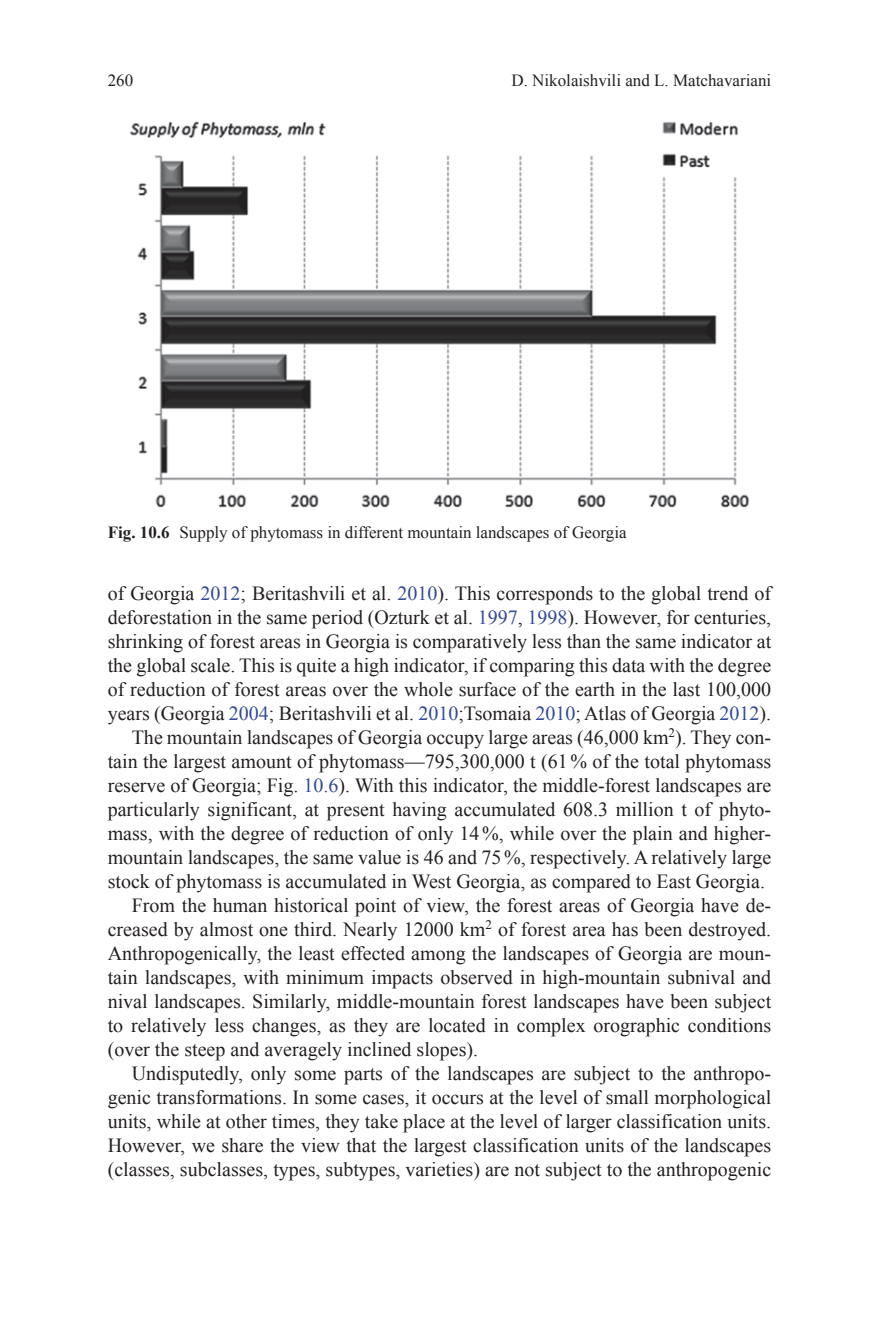
<style>
.page{position:relative;width:879px;height:1333px;background:#fff}
.page>*{position:absolute;margin:0;border:0;box-sizing:border-box;transform-origin:0 0}
.t1{font:20px/24px "Times New Roman";color:#231f20}
.t2{font:20px "Times New Roman PSMT2";color:#231f20}
.t3{font:17px "Times New Roman";color:#231f20}
.t4{font:17px "Times New Roman PSMT2";color:#231f20}
.s1{font-family:"Times New Roman PS Bold MT22"}
.s2{font-family:"Times New Roman PSMT2";color:#324a97}
.s3{font-family:"Times New Roman PSMT2"}
.s4{color:#324a97}
.s5{font-family:"Times New Roman"}
</style>
<div class="page">
<img style="left:130px;top:121px;width:619px;height:387px">
<p class="t4" style="left:108px;top:69px;width:27px">260</p>
<p class="t4" style="left:511px;top:69px;width:261px">D. Nikolaishvili and L. Matchavariani</p>
<p class="t3" style="left:108px;top:521px;width:520px"><span class="s1">Fig. 10.6</span> Supply of phytomass in different mountain landscapes of Georgia</p>
<p class="t1" style="left:108px;top:581px;width:665px">of Georgia <span class="s2">2012</span><span class="s3">; Beritashvili et al.</span> <span class="s2">2010</span>). This corresponds to the global trend of</p>
<p class="t1" style="left:108px;top:605px;width:665px">deforestation in the same period (Ozturk et al. <span class="s2">1997</span><span class="s3">,</span> <span class="s2">1998</span>). However, for centuries,</p>
<p class="t1" style="left:108px;top:629px;width:665px">shrinking of forest areas in Georgia is comparatively less than the same indicator at</p>
<p class="t1" style="left:108px;top:653px;width:665px">the global scale. This is quite a high indicator, if comparing this data with the degree</p>
<p class="t1" style="left:108px;top:677px;width:665px">of reduction of forest areas over the whole surface of the earth in the last 100,000</p>
<p class="t1" style="left:108px;top:701px;width:665px">years (Georgia <span class="s4">2004</span><span class="s3">; Beritashvili et al.</span> <span class="s2">2010</span><span class="s3">;Tsomaia</span> <span class="s2">2010</span>; Atlas of Georgia <span class="s2">2012</span><span class="s3">).</span></p>
<p class="t1" style="left:132px;top:725px;width:641px">The mountain landscapes of Georgia occupy large areas (46,000 km<sup>2</sup><span class="s3">). They con-</span></p>
<p class="t1" style="left:108px;top:749px;width:665px">tain the largest amount of phytomass—795,300,000 t (61% of the total phytomass</p>
<p class="t1" style="left:108px;top:773px;width:665px">reserve of Georgia; Fig. <span class="s2">10.6</span>). With this indicator, the middle-forest landscapes are</p>
<p class="t1" style="left:108px;top:797px;width:665px">particularly significant, at present having accumulated 608.3 million t of phyto<span class="s3">-</span></p>
<p class="t1" style="left:108px;top:821px;width:665px">mass, with the degree of reduction of only 14%, while over the plain and higher-</p>
<p class="t1" style="left:108px;top:845px;width:665px">mountain landscapes, the same value is 46 and 75%, respectively. A relatively large</p>
<p class="t1" style="left:108px;top:869px;width:659px">stock of phytomass is accumulated in West Georgia, as compared to East Georgia.</p>
<p class="t1" style="left:132px;top:893px;width:641px">From the human historical point of view, the forest areas of Georgia have de<span class="s3">-</span></p>
<p class="t2" style="left:108px;top:915px;width:665px">creased by almost one third. Nearly 12000 km<sup>2</sup> <span class="s5">of forest area has been destroyed.</span></p>
<p class="t1" style="left:108px;top:941px;width:665px">Anthropogenically, the least effected among the landscapes of Georgia are moun<span class="s3">-</span></p>
<p class="t2" style="left:108px;top:963px;width:665px">tain landscapes, with minimum impacts observed in high-mountain subnival and</p>
<p class="t1" style="left:108px;top:989px;width:665px">nival landscapes. Similarly, middle-mountain forest landscapes have been subject to relatively less changes, as they are located in complex orographic conditions</p>
<p class="t2" style="left:108px;top:1035px;width:372px">(over the steep and averagely inclined slopes).</p>
<p class="t1" style="left:108px;top:1061px;width:665px;text-align:justify;text-indent:24px">Undisputedly, only some parts of the landscapes are subject to the anthropo&shy;genic transformations. In some cases, it occurs at the level of small morphological units, while at other times, they take place at the level of larger classification units.<br>However, we share the view that the largest classification units of the landscapes</p>
<p class="t2" style="left:108px;top:1155px;width:665px">(classes, subclasses, types, subtypes, varieties) are not subject to the anthropogenic</p>
</div>
